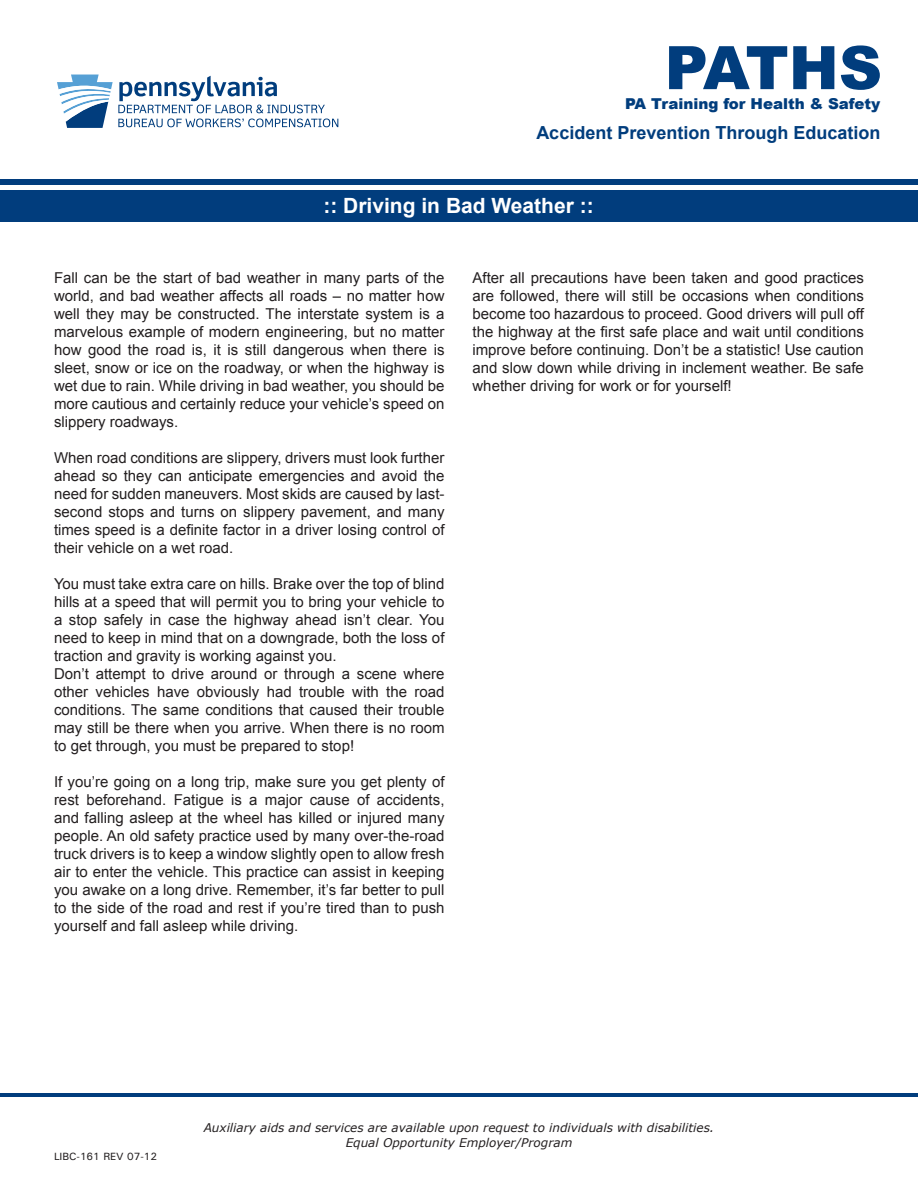
<style>
.page{position:relative;width:918px;height:1188px;background:#fff}
.page>*{position:absolute;margin:0;border:0;box-sizing:border-box;transform-origin:0 0}
.t1{font:900 60px "Arial";letter-spacing:-.035em;color:#013d7d}
.t2{font:700 21px "Arial";color:#fff}
.t3{font:700 18px "Arial";color:#013d7d}
.t4{font:15px/18px "Arial";color:#231f20;text-align:justify}
.t5{font:900 15px "Arial";color:#013d7d}
.t6{font:italic 12px "Verdana";color:#231f20}
.t7{font:10.5px "Univers ATT";color:#231f20}
</style>
<div class="page">
<hr style="left:0;top:1094px;width:918px;height:3px;background:#013d7d">
<div style="left:0;top:190px;width:918px;height:32px;background:#013d7d"></div>
<div style="left:0;top:179px;width:918px;height:6px;background:#013d7d"></div>
<svg style="left:57px;top:75px;width:281px;height:53px"></svg>
<p class="t1" style="left:665px;top:24px;width:219px">PATHS</p>
<p class="t5" style="left:625px;top:92px;width:257px">PA Training for Health &amp; Safety</p>
<p class="t3" style="left:536px;top:120px;width:346px">Accident Prevention Through Education</p>
<p class="t2" style="left:323px;top:192px;width:272px">:: Driving in Bad Weather ::</p>
<p class="t4" style="left:54px;top:269px;width:392px">Fall can be the start of bad weather in many parts of the world, and bad weather affects all roads – no matter how well they may be constructed. The interstate system is a marvelous example of modern engineering, but no matter how good the road is, it is still dangerous when there is sleet, snow or ice on the roadway, or when the highway is wet due to rain. While driving in bad weather, you should be more cautious and certainly reduce your vehicle’s speed on slippery roadways.</p>
<p class="t4" style="left:54px;top:449px;width:392px">When road conditions are slippery, drivers must look further ahead so they can anticipate emergencies and avoid the need for sudden maneuvers. Most skids are caused by last&shy;second stops and turns on slippery pavement, and many times speed is a definite factor in a driver losing control of their vehicle on a wet road.</p>
<p class="t4" style="left:54px;top:575px;width:392px">You must take extra care on hills. Brake over the top of blind hills at a speed that will permit you to bring your vehicle to a stop safely in case the highway ahead isn’t clear. You need to keep in mind that on a downgrade, both the loss of traction and gravity is working against you.</p>
<p class="t4" style="left:54px;top:665px;width:392px">Don’t attempt to drive around or through a scene where other vehicles have obviously had trouble with the road conditions. The same conditions that caused their trouble may still be there when you arrive. When there is no room to get through, you must be prepared to stop!</p>
<p class="t4" style="left:54px;top:773px;width:392px">If you’re going on a long trip, make sure you get plenty of rest beforehand. Fatigue is a major cause of accidents, and falling asleep at the wheel has killed or injured many people. An old safety practice used by many over-the-road truck drivers is to keep a window slightly open to allow fresh air to enter the vehicle. This practice can assist in keeping you awake on a long drive. Remember, it’s far better to pull to the side of the road and rest if you’re tired than to push yourself and fall asleep while driving.</p>
<p class="t4" style="left:472px;top:269px;width:393px">After all precautions have been taken and good practices are followed, there will still be occasions when conditions become too hazardous to proceed. Good drivers will pull off the highway at the first safe place and wait until conditions improve before continuing. Don’t be a statistic! Use caution and slow down while driving in inclement weather. Be safe whether driving for work or for yourself!</p>
<p class="t7" style="left:54px;top:1150px;width:105px">LIBC-161 REV 07-12</p>
<p class="t6" style="left:204px;top:1120px;width:512px">Auxiliary aids and services are available upon request to individuals with disabilities.</p>
<p class="t6" style="left:346px;top:1135px;width:228px">Equal Opportunity Employer/Program</p>
</div>
